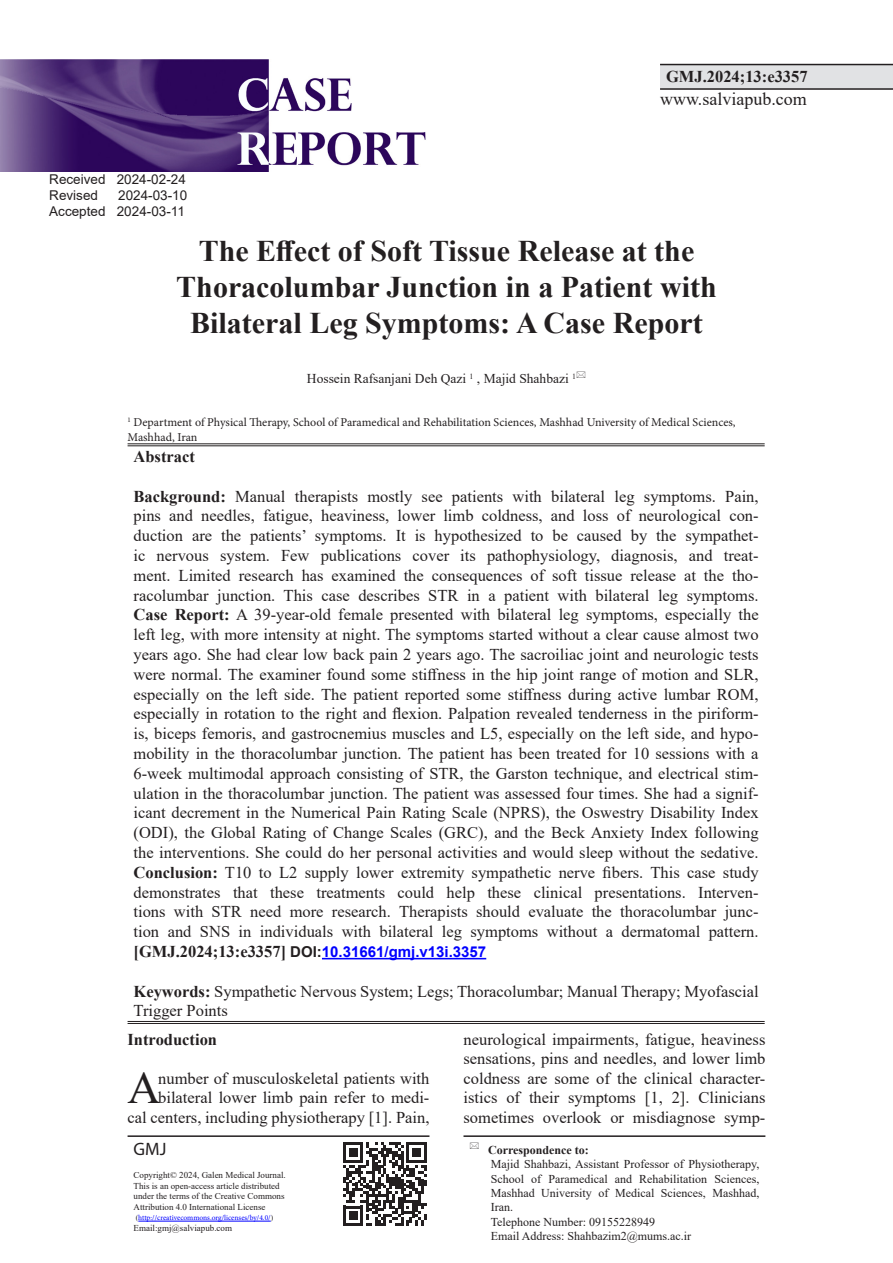
<style>
.page{position:relative;width:893px;height:1263px;background:#fff}
.page>*{position:absolute;margin:0;border:0;box-sizing:border-box;transform-origin:0 0}
.List_Paragraph{font:45.9px "Times New Roman";color:#231f20}
.t1{font:700 30px/36px "Times New Roman";color:#231f20;text-align:center}
.t2{font:18px "Times New Roman";color:#231f20}
.t3{font:18px "Myriad Pro";color:#231f20}
.List_Paragraph-2{font:16.5px/19.8px "Times New Roman";color:#231f20;text-align:justify}
.List_Paragraph-3{font:700 16.5px "Times New Roman";color:#231f20}
.t4{font:700 15px "Arial";color:#00f}
.t5{font:13.5px "Arial";color:#231f20}
.t6{font:13.5px "Times New Roman";color:#231f20}
.t7{font:12px/14.4px "Times New Roman";color:#231f20;text-align:justify}
.t8{font:12px/14.4px "Minion Pro";color:#231f20}
.t9{font:700 12px "Times New Roman";color:#231f20}
.t10{font:9px "Times New Roman";color:#231f20}
.t11{font:7.5px "Minion Pro";letter-spacing:-.005em;color:#00f}
.s1{font-weight:700}
.s2{font-family:"Times New Roman";font-size:16.5px;color:#231f20}
.s3{color:#231f20}
.s4{font-family:"Times New Roman";color:#231f20}
</style>
<div class="page">
<div style="left:660px;top:65px;width:233px;height:24px;background:#e1e2e4"></div>
<hr style="left:660px;top:64px;width:233px;height:1px;background:#231f20">
<hr style="left:660px;top:88px;width:233px;height:2px;background:#231f20">
<hr style="left:463px;top:1135px;width:302px;height:2px;background:#231f20">
<svg style="left:343px;top:1142px;width:84px;height:84px"></svg>
<hr style="left:128px;top:443px;width:637px;height:1px;background:#231f20">
<hr style="left:128px;top:445px;width:637px;height:1px;background:#231f20">
<hr style="left:128px;top:1021px;width:637px;height:1px;background:#231f20">
<hr style="left:128px;top:1023px;width:637px;height:1px;background:#231f20">
<hr style="left:322px;top:958px;width:164px;height:1px;background:#00f">
<img style="left:0;top:60px;width:426px;height:112px">
<hr style="left:128px;top:1135px;width:301px;height:2px;background:#231f20">
<hr style="left:138px;top:1221px;width:133px;height:1px;background:#00f">
<p class="t5" style="left:49px;top:170px;width:138px">Received 2024-02-24</p>
<p class="t5" style="left:49px;top:186px;width:50px">Revised</p>
<p class="t5" style="left:118px;top:186px;width:71px">2024-03-10</p>
<p class="t5" style="left:49px;top:202px;width:137px">Accepted 2024-03-11</p>
<p class="List_Paragraph-3" style="left:666px;top:64px;width:143px">GMJ.2024;13:e3357</p>
<p class="t2" style="left:660px;top:87px;width:148px">www.salviapub.com</p>
<p class="t1" style="left:176px;top:232px;width:542px">The Effect of Soft Tissue Release at the<br>Thoracolumbar Junction in a Patient with<br>Bilateral Leg Symptoms: A Case Report</p>
<p class="t6" style="left:307px;top:369px;width:271px">Hossein Rafsanjani Deh Qazi <sup>1</sup> , Majid Shahbazi <sup>1</sup></p>
<p class="t8" style="left:128px;top:415px;width:610px"><sup>1</sup> Department of Physical Therapy, School of Paramedical and Rehabilitation Sciences, Mashhad University of Medical Sciences,<br>Mashhad, Iran</p>
<p class="List_Paragraph-3" style="left:134px;top:445px;width:63px">Abstract</p>
<p class="List_Paragraph-2" style="left:134px;top:486px;width:627px"><span class="s1">Background:</span> Manual therapists mostly see patients with bilateral leg symptoms. Pain, pins and needles, fatigue, heaviness, lower limb coldness, and loss of neurological con&shy;duction are the patients’ symptoms. It is hypothesized to be caused by the sympathet&shy;ic nervous system. Few publications cover its pathophysiology, diagnosis, and treat&shy;ment. Limited research has examined the consequences of soft tissue release at the tho&shy;racolumbar junction. This case describes STR in a patient with bilateral leg symptoms.</p>
<p class="List_Paragraph-2" style="left:134px;top:604px;width:627px"><span class="s1">Case Report:</span> A 39-year-old female presented with bilateral leg symptoms, especially the left leg, with more intensity at night. The symptoms started without a clear cause almost two years ago. She had clear low back pain 2 years ago. The sacroiliac joint and neurologic tests were normal. The examiner found some stiffness in the hip joint range of motion and SLR, especially on the left side. The patient reported some stiffness during active lumbar ROM, especially in rotation to the right and flexion. Palpation revealed tenderness in the piriform&shy;is, biceps femoris, and gastrocnemius muscles and L5, especially on the left side, and hypo&shy;mobility in the thoracolumbar junction. The patient has been treated for 10 sessions with a 6-week multimodal approach consisting of STR, the Garston technique, and electrical stim&shy;ulation in the thoracolumbar junction. The patient was assessed four times. She had a signif&shy;icant decrement in the Numerical Pain Rating Scale (NPRS), the Oswestry Disability Index (ODI), the Global Rating of Change Scales (GRC), and the Beck Anxiety Index following the interventions. She could do her personal activities and would sleep without the sedative.</p>
<p class="List_Paragraph-2" style="left:134px;top:862px;width:627px"><span class="s1">Conclusion:</span> T10 to L2 supply lower extremity sympathetic nerve fibers. This case study demonstrates that these treatments could help these clinical presentations. Interven&shy;tions with STR need more research. Therapists should evaluate the thoracolumbar junc&shy;tion and SNS in individuals with bilateral leg symptoms without a dermatomal pattern.</p>
<p class="t4" style="left:134px;top:941px;width:354px"><span class="s2">[GMJ.2024;13:e3357]</span> <span class="s3">DOI:</span>10.31661/gmj.v13i.3357</p>
<p class="List_Paragraph-2" style="left:134px;top:981px;width:627px"><span class="s1">Keywords:</span> Sympathetic Nervous System; Legs; Thoracolumbar; Manual Therapy; Myofascial<br>Trigger Points</p>
<p class="List_Paragraph-3" style="left:128px;top:1027px;width:91px">Introduction</p>
<p class="List_Paragraph" style="left:128px;top:1055px;width:35px">A</p>
<p class="List_Paragraph-2" style="left:463px;top:1029px;width:303px">neurological impairments, fatigue, heaviness sensations, pins and needles, and lower limb coldness are some of the clinical character&shy;istics of their symptoms [1, 2]. Clinicians sometimes overlook or misdiagnose symp-</p>
<p class="List_Paragraph-2" style="left:128px;top:1068px;width:303px;text-align:right">number of musculoskeletal patients with bilateral lower limb pain refer to medi-<br>cal centers, including physiotherapy [1]. Pain,</p>
<p class="t3" style="left:134px;top:1138px;width:34px">GMJ</p>
<p class="t10" style="left:134px;top:1169px;width:154px">Copyright© 2024, Galen Medical Journal.</p>
<p class="t10" style="left:134px;top:1179px;width:148px">This is an open-access article distributed</p>
<p class="t10" style="left:134px;top:1190px;width:152px">under the terms of the Creative Commons</p>
<p class="t10" style="left:134px;top:1200px;width:133px">Attribution 4.0 International License</p>
<p class="t11" style="left:136px;top:1213px;width:139px"><span class="s4">(</span>http://creativecommons.org/licenses/by/4.0/<span class="s4">)</span></p>
<p class="t10" style="left:134px;top:1221px;width:100px">Email:gmj@salviapub.com</p>
<p class="t9" style="left:488px;top:1141px;width:102px">Correspondence to:</p>
<p class="t7" style="left:491px;top:1156px;width:270px">Majid Shahbazi, Assistant Professor of Physiotherapy, School of Paramedical and Rehabilitation Sciences, Mashhad University of Medical Sciences, Mashhad, Iran.</p>
<p class="t7" style="left:491px;top:1214px;width:166px">Telephone Number: 09155228949</p>
<p class="t7" style="left:491px;top:1228px;width:202px">Email Address: Shahbazim2@mums.ac.ir</p>
</div>
